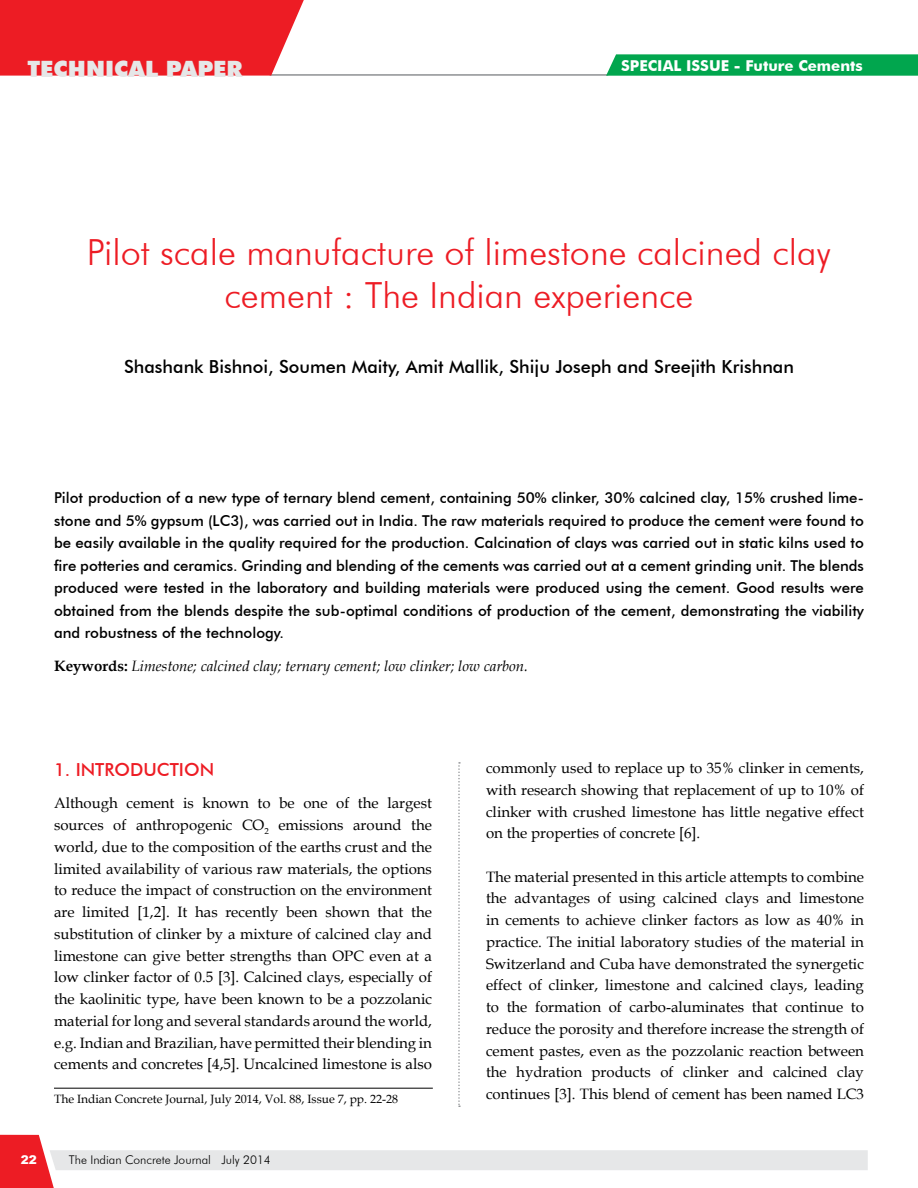
<style>
.page{position:relative;width:918px;height:1188px;background:#fff}
.page>*{position:absolute;margin:0;border:0;box-sizing:border-box;transform-origin:0 0}
.t1{font:300 36px/43.2px "Futura BT";color:#ed1c24;text-align:center}
.t2{font:900 22.5px "Futura BT";color:#e6e7e8}
.t3{font:500 18px "Futura BT";color:#000}
.t4{font:500 18px "Futura BT";color:#ed1c24}
.t5{font:15px/21.8px "Book Antiqua";color:#000;text-align:justify}
.t6{font:500 15px/22.5px "Futura BT";color:#000;text-align:justify}
.t7{font:italic 15px "Book Antiqua";color:#000}
.t8{font:700 15px "Futura BT";color:#fff}
.t9{font:12px "Book Antiqua";color:#000}
.t10{font:300 12px "Futura BT";color:#000}
.t11{font:900 12px "Arial";color:#fff}
.s1{font-weight:700;font-style:normal}
</style>
<div class="page">
<hr style="left:270px;top:74px;width:338px;height:2px;background:#8e9093">
<svg style="left:0;top:0;width:315px;height:76px;background:#ee2f36"></svg>
<svg style="left:0;top:1135px;width:868px;height:53px"></svg>
<svg style="left:606px;top:54px;width:312px;height:22px;background:#0caa56"></svg>
<svg style="left:458px;top:762px;width:2px;height:345px"></svg>
<hr style="left:54px;top:1088px;width:379px;height:1px;background:#000">
<h2 class="t2" style="left:27px;top:55px;width:217px">TECHNICAL PAPER</h2>
<p class="t8" style="left:621px;top:56px;width:243px">SPECIAL ISSUE - Future Cements</p>
<h1 class="t1" style="left:87px;top:230px;width:746px">Pilot scale manufacture of limestone calcined clay cement : The Indian experience</h1>
<p class="t3" style="left:124px;top:356px;width:671px">Shashank Bishnoi, Soumen Maity, Amit Mallik, Shiju Joseph and Sreejith Krishnan</p>
<p class="t6" style="left:54px;top:487px;width:812px">Pilot production of a new type of ternary blend cement, containing 50% clinker, 30% calcined clay, 15% crushed lime&shy;stone and 5% gypsum (LC3), was carried out in India. The raw materials required to produce the cement were found to be easily available in the quality required for the production. Calcination of clays was carried out in static kilns used to fire potteries and ceramics. Grinding and blending of the cements was carried out at a cement grinding unit. The blends produced were tested in the laboratory and building materials were produced using the cement. Good results were obtained from the blends despite the sub-optimal conditions of production of the cement, demonstrating the viability and robustness of the technology.</p>
<p class="t7" style="left:54px;top:657px;width:476px"><span class="s1">Keywords:</span> Limestone; calcined clay; ternary cement; low clinker; low carbon.</p>
<p class="t4" style="left:54px;top:758px;width:162px">1. INTRODUCTION</p>
<p class="t5" style="left:54px;top:793px;width:380px">Although cement is known to be one of the largest sources of anthropogenic CO<sub>2</sub> emissions around the world, due to the composition of the earths crust and the limited availability of various raw materials, the options to reduce the impact of construction on the environment are limited [1,2]. It has recently been shown that the substitution of clinker by a mixture of calcined clay and limestone can give better strengths than OPC even at a low clinker factor of 0.5 [3]. Calcined clays, especially of the kaolinitic type, have been known to be a pozzolanic material for long and several standards around the world, e.g. Indian and Brazilian, have permitted their blending in cements and concretes [4,5]. Uncalcined limestone is also</p>
<p class="t9" style="left:54px;top:1092px;width:346px">The Indian Concrete Journal, July 2014, Vol. 88, Issue 7, pp. 22-28</p>
<p class="t11" style="left:21px;top:1151px;width:18px">22</p>
<p class="t10" style="left:69px;top:1152px;width:204px">The Indian Concrete Journal July 2014</p>
<p class="t5" style="left:486px;top:757px;width:380px">commonly used to replace up to 35% clinker in cements, with research showing that replacement of up to 10% of clinker with crushed limestone has little negative effect on the properties of concrete [6].</p>
<p class="t5" style="left:486px;top:866px;width:380px">The material presented in this article attempts to combine the advantages of using calcined clays and limestone in cements to achieve clinker factors as low as 40% in practice. The initial laboratory studies of the material in Switzerland and Cuba have demonstrated the synergetic effect of clinker, limestone and calcined clays, leading to the formation of carbo-aluminates that continue to reduce the porosity and therefore increase the strength of cement pastes, even as the pozzolanic reaction between the hydration products of clinker and calcined clay continues [3]. This blend of cement has been named LC3</p>
</div>
